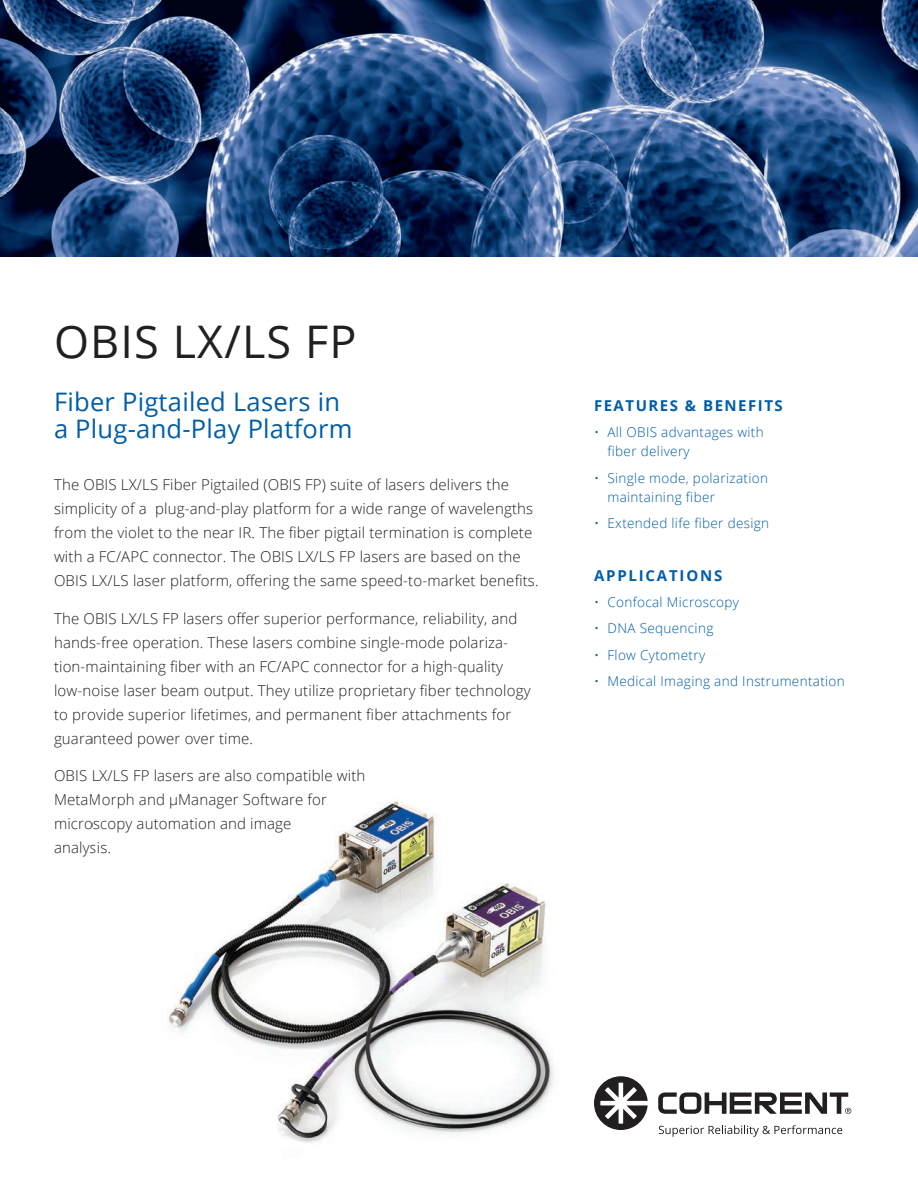
<style>
.page{position:relative;width:918px;height:1188px;background:#fff}
.page>*{position:absolute;margin:0;border:0;box-sizing:border-box;transform-origin:0 0}
.t1{font:45px "Open Sans";letter-spacing:.025em;color:#231f20}
.Subtitle{font:25.5px/27px "Open Sans";letter-spacing:.01em;color:#015da7}
.Body{font:300 15px/24px "Open Sans";letter-spacing:.01em;color:#231f20}
.FEATURES_BENEFITS_AP{font:700 15px "Open Sans";letter-spacing:.1em;color:#015da7}
.FEATURES_BENEFITS_AP-2{font:700 15px "Open Sans";letter-spacing:.12em;color:#015da7}
.Bullets{font:300 13.5px/19.5px "Open Sans";letter-spacing:.025em;color:#015da7}
</style>
<div class="page">
<svg style="left:659px;top:1125px;width:183px;height:12px"></svg>
<svg style="left:658px;top:1092px;width:193px;height:22px"></svg>
<svg style="left:617px;top:1076px;width:31px;height:54px"></svg>
<img style="left:0;top:0;width:918px;height:256px">
<img style="left:168px;top:801px;width:449px;height:342px">
<p class="t1" style="left:54px;top:311px;width:304px">OBIS LX/LS FP</p>
<p class="Subtitle" style="left:54px;top:387px;width:300px">Fiber Pigtailed Lasers in a Plug-and-Play Platform</p>
<p class="Body" style="left:54px;top:472px;width:486px">The OBIS LX/LS Fiber Pigtailed (OBIS FP) suite of lasers delivers the simplicity of a plug-and-play platform for a wide range of wavelengths from the violet to the near IR. The fiber pigtail termination is complete with a FC/APC connector. The OBIS LX/LS FP lasers are based on the OBIS LX/LS laser platform, offering the same speed-to-market benefits.</p>
<p class="Body" style="left:54px;top:606px;width:478px">The OBIS LX/LS FP lasers offer superior performance, reliability, and hands-free operation. These lasers combine single-mode polariza&shy;tion-maintaining fiber with an FC/APC connector for a high-quality low-noise laser beam output. They utilize proprietary fiber technology to provide superior lifetimes, and permanent fiber attachments for guaranteed power over time.</p>
<p class="Body" style="left:54px;top:763px;width:313px">OBIS LX/LS FP lasers are also compatible with<br>MetaMorph and µManager Software for microscopy automation and image<br>analysis.</p>
<p class="FEATURES_BENEFITS_AP" style="left:594px;top:395px;width:190px">FEATURES &amp; BENEFITS</p>
<p class="Bullets" style="left:608px;top:422px;width:158px;text-indent:-14px">• All OBIS advantages with fiber delivery</p>
<p class="Bullets" style="left:608px;top:468px;width:162px;text-indent:-14px">• Single mode, polarization maintaining fiber</p>
<p class="Bullets" style="left:594px;top:513px;width:177px">• Extended life fiber design</p>
<p class="FEATURES_BENEFITS_AP-2" style="left:594px;top:565px;width:130px">APPLICATIONS</p>
<p class="Bullets" style="left:594px;top:592px;width:147px">• Confocal Microscopy</p>
<p class="Bullets" style="left:594px;top:618px;width:121px">• DNA Sequencing</p>
<p class="Bullets" style="left:594px;top:645px;width:113px">• Flow Cytometry</p>
<p class="Bullets" style="left:594px;top:671px;width:252px">• Medical Imaging and Instrumentation</p>
</div>
